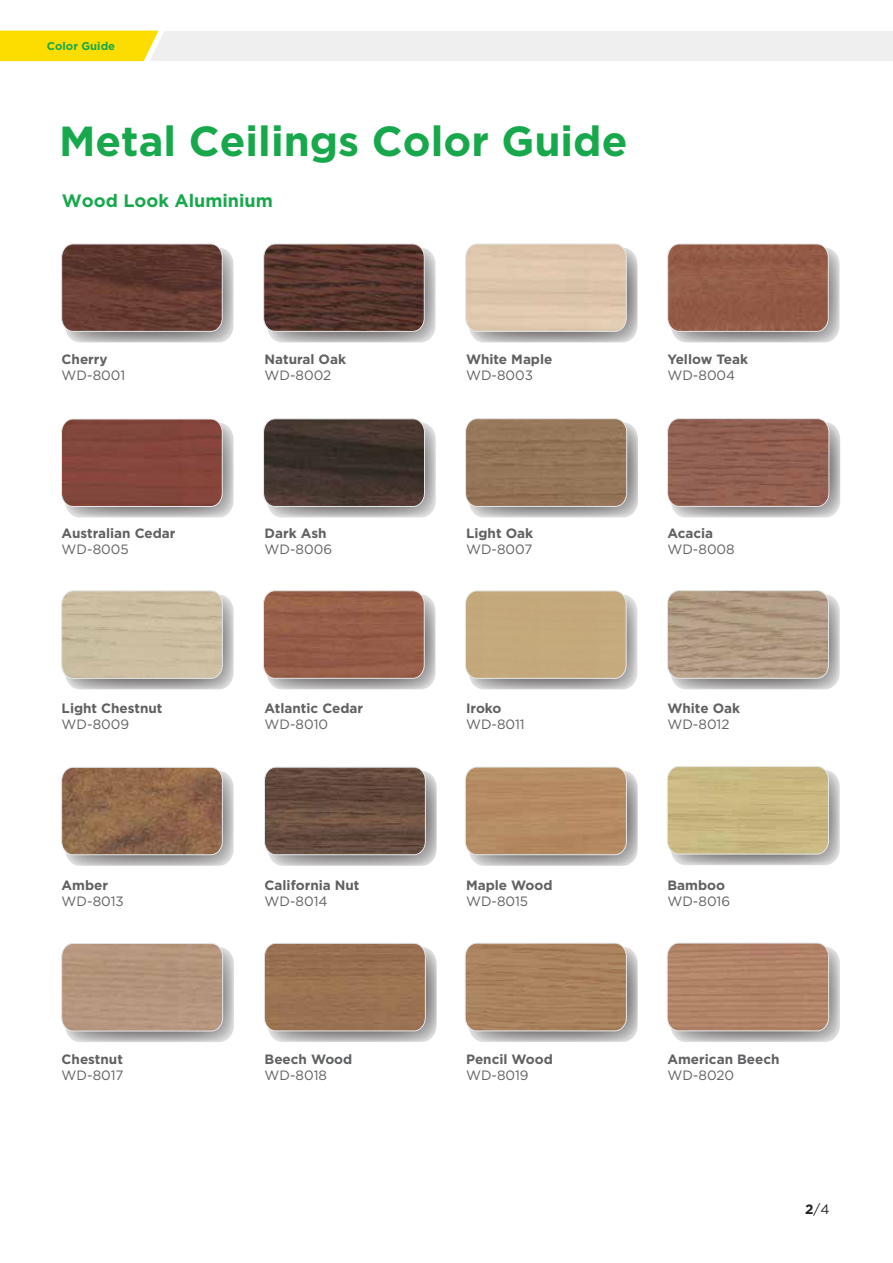
<style>
.page{position:relative;width:893px;height:1263px;background:#fff}
.page>*{position:absolute;margin:0;border:0;box-sizing:border-box;transform-origin:0 0}
.t1{font:700 42px "Gotham";color:#17a84c}
.t2{font:700 18px "Gotham";color:#17a84c}
.t3{font:700 13.5px "Gotham";color:#5f6062}
.t4{font:13.5px "Gotham";color:#5f6062}
.t5{font:13.5px "Gotham";color:#231f20}
.t6{font:700 11.25px "Gotham";color:#14aa4d}
.s1{font-weight:700}
</style>
<div class="page">
<svg style="left:61px;top:243px;width:173px;height:99px;background:#75554e"></svg>
<svg style="left:263px;top:243px;width:173px;height:99px;background:#6c514b"></svg>
<svg style="left:465px;top:243px;width:173px;height:99px;background:#d7c4b0"></svg>
<svg style="left:667px;top:243px;width:173px;height:99px;background:#9c6f5f"></svg>
<svg style="left:61px;top:418px;width:173px;height:99px;background:#905e56"></svg>
<svg style="left:263px;top:418px;width:173px;height:99px;background:#5a504a"></svg>
<svg style="left:465px;top:418px;width:173px;height:99px;background:#9c836c"></svg>
<svg style="left:667px;top:418px;width:173px;height:99px;background:#997266"></svg>
<svg style="left:61px;top:590px;width:173px;height:99px;background:#c9bda6"></svg>
<svg style="left:263px;top:590px;width:173px;height:99px;background:#9d705f"></svg>
<svg style="left:465px;top:590px;width:172px;height:99px;background:#c3ae89"></svg>
<svg style="left:667px;top:590px;width:173px;height:99px;background:#b3a18e"></svg>
<svg style="left:61px;top:767px;width:173px;height:99px;background:#987962"></svg>
<svg style="left:264px;top:767px;width:173px;height:99px;background:#776358"></svg>
<svg style="left:465px;top:766px;width:173px;height:100px;background:#b79576"></svg>
<svg style="left:667px;top:766px;width:173px;height:99px;background:#c6b98d"></svg>
<svg style="left:61px;top:943px;width:173px;height:99px;background:#b79d8a"></svg>
<svg style="left:465px;top:943px;width:173px;height:99px;background:#ad8c70"></svg>
<svg style="left:264px;top:943px;width:173px;height:99px;background:#a18067"></svg>
<svg style="left:667px;top:942px;width:173px;height:100px;background:#b49079"></svg>
<svg style="left:0;top:31px;width:893px;height:30px"></svg>
<p class="t6" style="left:47px;top:38px;width:70px">Color Guide</p>
<h1 class="t1" style="left:59px;top:113px;width:570px">Metal Ceilings Color Guide</h1>
<h2 class="t2" style="left:62px;top:188px;width:213px">Wood Look Aluminium</h2>
<p class="t3" style="left:62px;top:350px;width:48px">Cherry</p>
<p class="t4" style="left:62px;top:367px;width:65px">WD-8001</p>
<p class="t3" style="left:265px;top:350px;width:83px">Natural Oak</p>
<p class="t4" style="left:265px;top:367px;width:68px">WD-8002</p>
<p class="t3" style="left:466px;top:350px;width:88px">White Maple</p>
<p class="t4" style="left:466px;top:367px;width:68px">WD-8003</p>
<p class="t3" style="left:667px;top:350px;width:82px">Yellow Teak</p>
<p class="t4" style="left:667px;top:367px;width:69px">WD-8004</p>
<p class="t3" style="left:62px;top:524px;width:115px">Australian Cedar</p>
<p class="t4" style="left:62px;top:541px;width:69px">WD-8005</p>
<p class="t3" style="left:265px;top:524px;width:64px">Dark Ash</p>
<p class="t4" style="left:265px;top:541px;width:69px">WD-8006</p>
<p class="t3" style="left:466px;top:524px;width:69px">Light Oak</p>
<p class="t4" style="left:466px;top:541px;width:68px">WD-8007</p>
<p class="t3" style="left:667px;top:524px;width:47px">Acacia</p>
<p class="t4" style="left:667px;top:541px;width:69px">WD-8008</p>
<p class="t3" style="left:62px;top:699px;width:102px">Light Chestnut</p>
<p class="t4" style="left:62px;top:716px;width:69px">WD-8009</p>
<p class="t3" style="left:265px;top:699px;width:100px">Atlantic Cedar</p>
<p class="t4" style="left:265px;top:716px;width:65px">WD-8010</p>
<p class="t3" style="left:466px;top:699px;width:37px">Iroko</p>
<p class="t4" style="left:466px;top:716px;width:60px">WD-8011</p>
<p class="t3" style="left:667px;top:699px;width:74px">White Oak</p>
<p class="t4" style="left:667px;top:716px;width:64px">WD-8012</p>
<p class="t3" style="left:62px;top:876px;width:48px">Amber</p>
<p class="t4" style="left:62px;top:893px;width:64px">WD-8013</p>
<p class="t3" style="left:62px;top:1050px;width:63px">Chestnut</p>
<p class="t4" style="left:62px;top:1067px;width:63px">WD-8017</p>
<p class="t3" style="left:265px;top:876px;width:96px">California Nut</p>
<p class="t4" style="left:265px;top:893px;width:64px">WD-8014</p>
<p class="t3" style="left:265px;top:1050px;width:89px">Beech Wood</p>
<p class="t4" style="left:265px;top:1067px;width:64px">WD-8018</p>
<p class="t3" style="left:466px;top:876px;width:88px">Maple Wood</p>
<p class="t4" style="left:466px;top:893px;width:64px">WD-8015</p>
<p class="t3" style="left:466px;top:1050px;width:88px">Pencil Wood</p>
<p class="t4" style="left:466px;top:1067px;width:64px">WD-8019</p>
<p class="t3" style="left:667px;top:876px;width:59px">Bamboo</p>
<p class="t4" style="left:667px;top:893px;width:64px">WD-8016</p>
<p class="t3" style="left:667px;top:1050px;width:114px">American Beech</p>
<p class="t4" style="left:667px;top:1067px;width:68px">WD-8020</p>
<p class="t5" style="left:805px;top:1200px;width:26px"><span class="s1">2</span>/4</p>
</div>
